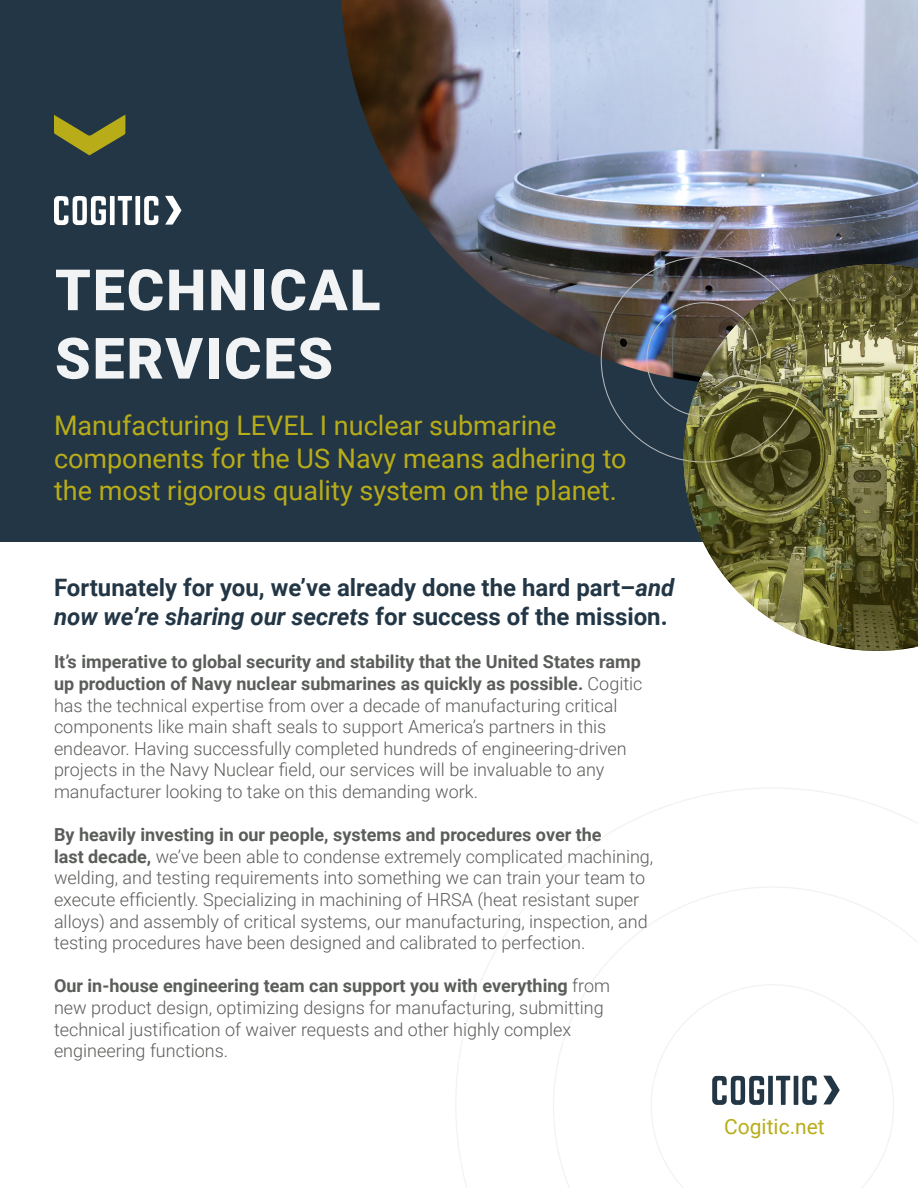
<style>
.page{position:relative;width:918px;height:1188px;background:#fff}
.page>*{position:absolute;margin:0;border:0;box-sizing:border-box;transform-origin:0 0}
.t1{font:900 57px/68.4px "Roboto";letter-spacing:.035em;color:#f2f3f4}
.t2{font:27px/32.4px "Roboto";color:#b8ad18}
.t3{font:700 24px/28.8px "Roboto";color:#223645}
.t4{font:21px "Roboto";color:#b8ad18}
.t5{font:300 18px/21.6px "Roboto";color:#5a5d59}
.s1{font-style:italic}
.s2{font-weight:700}
</style>
<div class="page">
<div style="left:0;top:0;width:918px;height:542px;background:#223645"></div>
<svg style="left:462px;top:787px;width:456px;height:401px"></svg>
<img style="left:341px;top:0;width:577px;height:385px">
<svg style="left:54px;top:115px;width:71px;height:40px"></svg>
<svg style="left:455px;top:1040px;width:264px;height:148px"></svg>
<svg style="left:712px;top:1076px;width:105px;height:29px"></svg>
<svg style="left:823px;top:1076px;width:17px;height:28px"></svg>
<svg style="left:54px;top:196px;width:105px;height:29px"></svg>
<svg style="left:165px;top:196px;width:17px;height:29px"></svg>
<img style="left:684px;top:265px;width:234px;height:385px">
<p class="t1" style="left:55px;top:254px;width:327px">TECHNICAL<br>SERVICES</p>
<p class="t2" style="left:54px;top:408px;width:574px">Manufacturing LEVEL I nuclear submarine components for the US Navy means adhering to the most rigorous quality system on the planet.</p>
<p class="t3" style="left:54px;top:572px;width:622px">Fortunately for you, we’ve already done the hard part–<span class="s1">and now we’re sharing our secrets</span> for success of the mission.</p>
<p class="t5" style="left:54px;top:651px;width:590px"><span class="s2">It’s imperative to global security and stability that the United States ramp up production of Navy nuclear submarines as quickly as possible.</span> Cogitic has the technical expertise from over a decade of manufacturing critical components like main shaft seals to support America’s partners in this endeavor. Having successfully completed hundreds of engineering-driven projects in the Navy Nuclear field, our services will be invaluable to any manufacturer looking to take on this demanding work.</p>
<p class="t5" style="left:54px;top:823px;width:601px"><span class="s2">By heavily investing in our people, systems and procedures over the<br>last decade,</span> we’ve been able to condense extremely complicated machining, welding, and testing requirements into something we can train your team to execute efficiently. Specializing in machining of HRSA (heat resistant super alloys) and assembly of critical systems, our manufacturing, inspection, and testing procedures have been designed and calibrated to perfection.</p>
<p class="t5" style="left:54px;top:975px;width:558px"><span class="s2">Our in-house engineering team can support you with everything</span> from new product design, optimizing designs for manufacturing, submitting technical justification of waiver requests and other highly complex engineering functions.</p>
<p class="t4" style="left:724px;top:1112px;width:102px">Cogitic.net</p>
</div>
